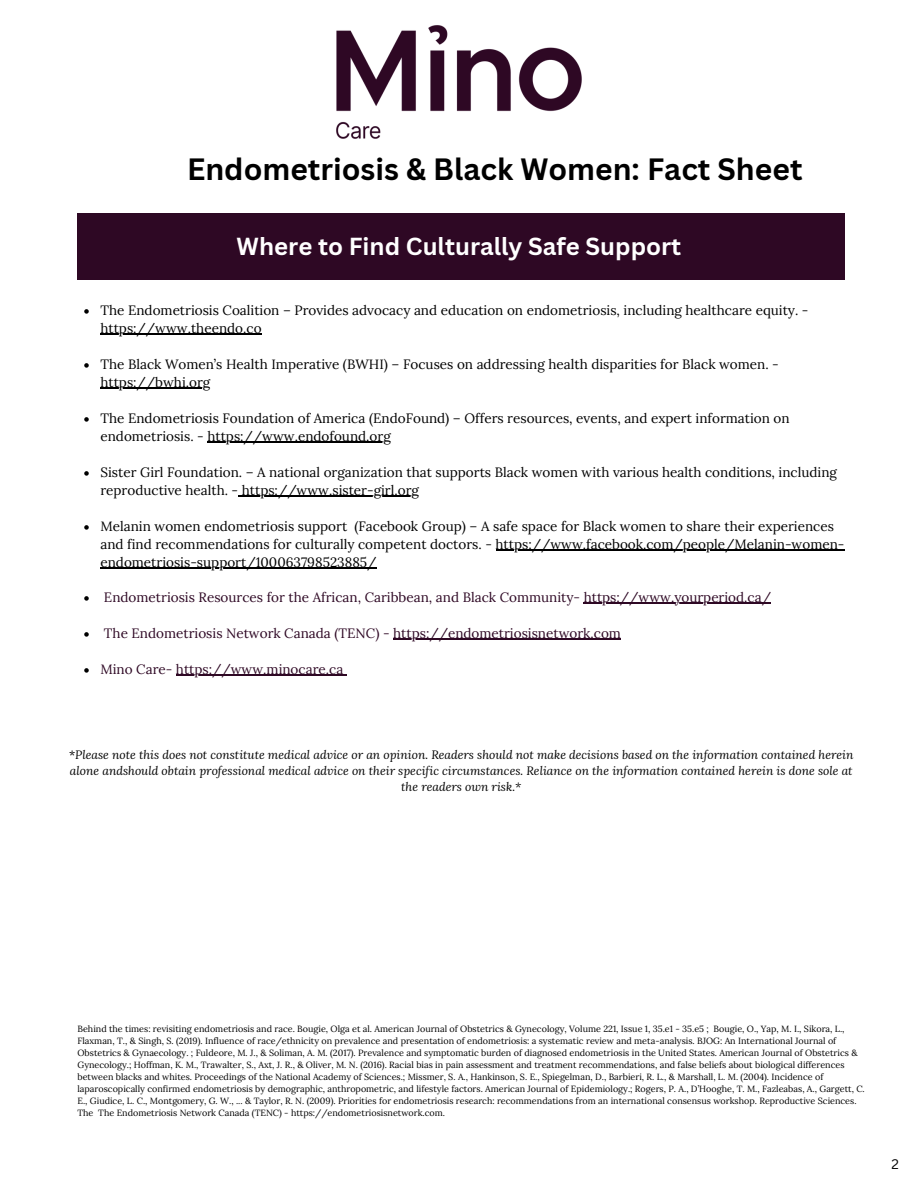
<style>
.page{position:relative;width:918px;height:1188px;background:#fff}
.page>*{position:absolute;margin:0;border:0;box-sizing:border-box;transform-origin:0 0}
.t1{font:700 30px "Canva Sans";color:#000}
.t2{font:700 24px "Canva Sans";color:#fff}
.t3{font:13.5px/18px "Lora";color:#000}
.t4{font:13.5px "Lora";color:#2e0824}
.t5{font:13.5px "Canva Sans";color:#000}
.t6{font:italic 12px/16px "Lora";color:#000;text-align:center}
.t7{font:9px/12px "Lora";color:#000}
.s1{font-style:normal}
</style>
<div class="page">
<img style="left:336px;top:25px;width:246px;height:114px">
<div style="left:78px;top:213px;width:767px;height:67px;background:#2e0824"></div>
<svg style="left:84px;top:309px;width:5px;height:5px"></svg>
<hr style="left:100px;top:334px;width:162px;height:1px;background:#000">
<svg style="left:84px;top:363px;width:5px;height:5px"></svg>
<hr style="left:100px;top:388px;width:110px;height:1px;background:#000">
<svg style="left:84px;top:417px;width:5px;height:5px"></svg>
<hr style="left:207px;top:442px;width:184px;height:1px;background:#000">
<svg style="left:84px;top:471px;width:5px;height:5px"></svg>
<hr style="left:238px;top:496px;width:181px;height:1px;background:#000">
<svg style="left:84px;top:525px;width:5px;height:5px"></svg>
<hr style="left:496px;top:550px;width:349px;height:1px;background:#000">
<hr style="left:100px;top:568px;width:277px;height:1px;background:#000">
<svg style="left:84px;top:596px;width:5px;height:5px"></svg>
<hr style="left:584px;top:603px;width:187px;height:1px;background:#2e0824">
<svg style="left:84px;top:632px;width:5px;height:5px"></svg>
<hr style="left:393px;top:639px;width:228px;height:1px;background:#2e0824">
<svg style="left:84px;top:668px;width:5px;height:5px"></svg>
<hr style="left:176px;top:675px;width:167px;height:1px;background:#2e0824">
<p class="t1" style="left:187px;top:148px;width:617px">Endometriosis &amp; Black Women: Fact Sheet</p>
<h1 class="t2" style="left:237px;top:229px;width:446px">Where to Find Culturally Safe Support</h1>
<h2 class="t3" style="left:100px;top:301px;width:710px">The Endometriosis Coalition – Provides advocacy and education on endometriosis, including healthcare equity. -</h2>
<p class="t3" style="left:100px;top:319px;width:163px">https://www.theendo.co</p>
<p class="t3" style="left:100px;top:355px;width:680px">The Black Women’s Health Imperative (BWHI) – Focuses on addressing health disparities for Black women. -</p>
<p class="t3" style="left:100px;top:373px;width:111px">https://bwhi.org</p>
<p class="t3" style="left:100px;top:409px;width:691px">The Endometriosis Foundation of America (EndoFound) – Offers resources, events, and expert information on</p>
<p class="t3" style="left:100px;top:427px;width:292px">endometriosis. - https://www.endofound.org</p>
<p class="t3" style="left:100px;top:463px;width:738px">Sister Girl Foundation. – A national organization that supports Black women with various health conditions, including reproductive health. - https://www.sister-girl.org</p>
<p class="t3" style="left:100px;top:517px;width:248px">Melanin women endometriosis support</p>
<p class="t3" style="left:100px;top:517px;width:746px;text-indent:254px">(Facebook Group) – A safe space for Black women to share their experiences and find recommendations for culturally competent doctors. - https://www.facebook.com/people/Melanin-women-</p>
<p class="t3" style="left:100px;top:553px;width:278px">endometriosis-support/100063798523885/</p>
<p class="t4" style="left:104px;top:588px;width:669px">Endometriosis Resources for the African, Caribbean, and Black Community- https://www.yourperiod.ca/</p>
<p class="t4" style="left:104px;top:624px;width:518px">The Endometriosis Network Canada (TENC) - https://endometriosisnetwork.com</p>
<p class="t4" style="left:100px;top:660px;width:244px">Mino Care- https://www.minocare.ca</p>
<h4 class="t6" style="left:69px;top:746px;width:786px"><span class="s1">*</span>Please note this does not constitute medical advice or an opinion. Readers should not make decisions based on the information contained herein alone andshould obtain professional medical advice on their specific circumstances. Reliance on the information contained herein is done sole at the readers own risk.*</h4>
<p class="t7" style="left:78px;top:1023px;width:789px">Behind the times: revisiting endometriosis and race. Bougie, Olga et al. American Journal of Obstetrics &amp; Gynecology, Volume 221, Issue 1, 35.e1 - 35.e5 ; Bougie, O., Yap, M. I., Sikora, L., Flaxman, T., &amp; Singh, S. (2019). Influence of race/ethnicity on prevalence and presentation of endometriosis: a systematic review and meta-analysis. BJOG: An International Journal of Obstetrics &amp; Gynaecology. ; Fuldeore, M. J., &amp; Soliman, A. M. (2017). Prevalence and symptomatic burden of diagnosed endometriosis in the United States. American Journal of Obstetrics &amp; Gynecology.; Hoffman, K. M., Trawalter, S., Axt, J. R., &amp; Oliver, M. N. (2016). Racial bias in pain assessment and treatment recommendations, and false beliefs about biological differences between blacks and whites. Proceedings of the National Academy of Sciences.; Missmer, S. A., Hankinson, S. E., Spiegelman, D., Barbieri, R. L., &amp; Marshall, L. M. (2004). Incidence of laparoscopically confirmed endometriosis by demographic, anthropometric, and lifestyle factors. American Journal of Epidemiology.; Rogers, P. A., D’Hooghe, T. M., Fazleabas, A., Gargett, C.<br>E., Giudice, L. C., Montgomery, G. W., ... &amp; Taylor, R. N. (2009). Priorities for endometriosis research: recommendations from an international consensus workshop. Reproductive Sciences.<br>The The Endometriosis Network Canada (TENC) - https://endometriosisnetwork.com.</p>
<h3 class="t5" style="left:891px;top:1155px;width:9px">2</h3>
</div>
